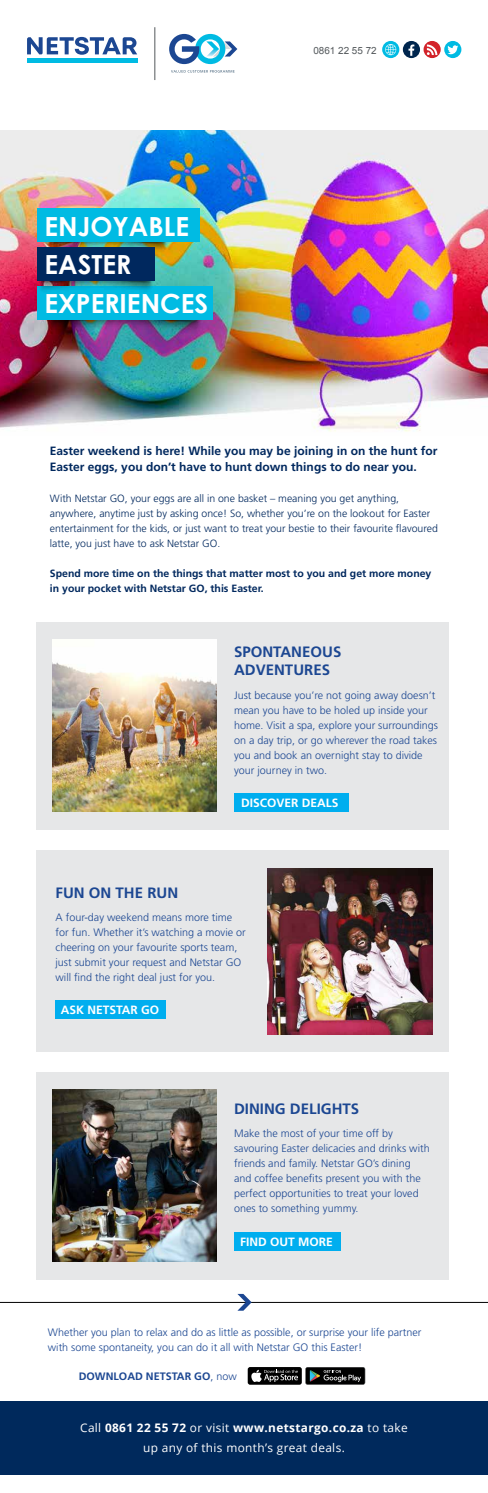
<style>
.page{position:relative;width:488px;height:1493px;background:#fff}
.page>*{position:absolute;margin:0;border:0;box-sizing:border-box;transform-origin:0 0}
.t1{font:700 26.33px "Century Gothic";color:#fff}
.t2{font:700 15px/18px "Frutiger";color:#1c4792}
.t3{font:700 12px/15.8px "Frutiger";color:#00285e}
.t4{font:700 12px "Frutiger";color:#fff}
.t5{font:11.85px/19.2px "Open Sans";letter-spacing:.03em;color:#fff;text-align:center}
.t6{font:300 10.8px/15px "Frutiger";color:#1c4792}
.t7{font:700 10.8px "Frutiger";color:#1c4792}
.t8{font:300 10.5px/15px "Frutiger";color:#00285e}
.t9{font:700 10.5px/15px "Frutiger";color:#00285e}
.t10{font:9.9px "Arial";color:#54595c}
.s1{font-weight:300}
.s2{font-weight:700}
</style>
<div class="page">
<div style="left:36px;top:623px;width:412px;height:207px;background:#e6e7e8"></div>
<div style="left:36px;top:1073px;width:412px;height:207px;background:#e6e7e8"></div>
<div style="left:36px;top:851px;width:412px;height:201px;background:#e6e7e8"></div>
<img style="left:0;top:131px;width:488px;height:301px">
<img style="left:52px;top:639px;width:165px;height:172px">
<img style="left:52px;top:1089px;width:165px;height:172px">
<img style="left:267px;top:868px;width:165px;height:166px">
<div style="left:234px;top:793px;width:115px;height:18px;background:#00aeef"></div>
<div style="left:234px;top:1232px;width:106px;height:18px;background:#00aeef"></div>
<div style="left:56px;top:1000px;width:110px;height:18px;background:#00aeef"></div>
<svg style="left:382px;top:41px;width:17px;height:17px"></svg>
<svg style="left:402px;top:41px;width:18px;height:17px"></svg>
<svg style="left:423px;top:41px;width:17px;height:17px"></svg>
<svg style="left:444px;top:41px;width:17px;height:17px"></svg>
<svg style="left:408px;top:45px;width:6px;height:11px"></svg>
<svg style="left:426px;top:45px;width:11px;height:10px"></svg>
<svg style="left:447px;top:45px;width:11px;height:9px"></svg>
<svg style="left:385px;top:44px;width:11px;height:11px"></svg>
<hr style="left:155px;top:27px;width:1px;height:53px;background:#54595c">
<svg style="left:171px;top:70px;width:63px;height:3px"></svg>
<svg style="left:169px;top:34px;width:68px;height:30px"></svg>
<div style="left:27px;top:58px;width:110px;height:5px;background:#00bbe3"></div>
<svg style="left:27px;top:37px;width:110px;height:18px"></svg>
<img style="left:39px;top:242px;width:136px;height:13px">
<img style="left:36px;top:309px;width:176px;height:28px">
<div style="left:37px;top:208px;width:162px;height:34px;background:#00bbe3"></div>
<div style="left:37px;top:286px;width:175px;height:34px;background:#00bbe3"></div>
<img style="left:30px;top:272px;width:130px;height:23px">
<div style="left:37px;top:247px;width:117px;height:34px;background:#00285e"></div>
<div style="left:0;top:1401px;width:487px;height:74px;background:#00295c"></div>
<hr style="left:0;top:1302px;width:488px;height:1px;background:#000">
<svg style="left:237px;top:1294px;width:14px;height:17px"></svg>
<div style="left:247px;top:1367px;width:55px;height:18px;background:#000;border-radius:2px"></div>
<svg style="left:251px;top:1370px;width:47px;height:12px"></svg>
<svg style="left:305px;top:1367px;width:60px;height:18px"></svg>
<h1 class="t1" style="left:45px;top:210px;width:146px">ENJOYABLE</h1>
<h1 class="t1" style="left:45px;top:248px;width:88px">EASTER</h1>
<h1 class="t1" style="left:44px;top:287px;width:165px">EXPERIENCES</h1>
<p class="t10" style="left:313px;top:44px;width:65px">0861 22 55 72</p>
<p class="t3" style="left:50px;top:443px;width:389px">Easter weekend is here! While you may be joining in on the hunt for<br>Easter eggs, you don’t have to hunt down things to do near you.</p>
<p class="t8" style="left:50px;top:491px;width:389px">With Netstar GO, your eggs are all in one basket – meaning you get anything, anywhere, anytime just by asking once! So, whether you’re on the lookout for Easter entertainment for the kids, or just want to treat your bestie to their favourite flavoured latte, you just have to ask Netstar GO.</p>
<p class="t9" style="left:50px;top:565px;width:383px">Spend more time on the things that matter most to you and get more money in your pocket with Netstar GO, this Easter.</p>
<h2 class="t2" style="left:234px;top:643px;width:109px">SPONTANEOUS<br>ADVENTURES</h2>
<p class="t6" style="left:234px;top:687px;width:205px">Just because you’re not going away doesn’t mean you have to be holed up inside your home. Visit a spa, explore your surroundings on a day trip, or go wherever the road takes you and book an overnight stay to divide your journey in two.</p>
<p class="t4" style="left:241px;top:796px;width:99px">DISCOVER DEALS</p>
<h2 class="t2" style="left:56px;top:883px;width:124px">FUN ON THE RUN</h2>
<p class="t6" style="left:56px;top:910px;width:191px">A four-day weekend means more time for fun. Whether it’s watching a movie or cheering on your favourite sports team, just submit your request and Netstar GO will find the right deal just for you.</p>
<p class="t4" style="left:61px;top:1003px;width:100px">ASK NETSTAR GO</p>
<h2 class="t2" style="left:234px;top:1099px;width:127px">DINING DELIGHTS</h2>
<p class="t6" style="left:234px;top:1126px;width:197px">Make the most of your time off by savouring Easter delicacies and drinks with friends and family. Netstar GO’s dining and coffee benefits present you with the perfect opportunities to treat your loved ones to something yummy.</p>
<p class="t4" style="left:240px;top:1235px;width:94px">FIND OUT MORE</p>
<p class="t6" style="left:48px;top:1324px;width:375px">Whether you plan to relax and do as little as possible, or surprise your life partner with some spontaneity, you can do it all with Netstar GO this Easter!</p>
<p class="t7" style="left:79px;top:1370px;width:159px">DOWNLOAD NETSTAR GO<span class="s1">, now</span></p>
<p class="t5" style="left:80px;top:1418px;width:329px">Call <span class="s2">0861 22 55 72</span> or visit <span class="s2">www.netstargo.co.za</span> to take up any of this month’s great deals.</p>
</div>
